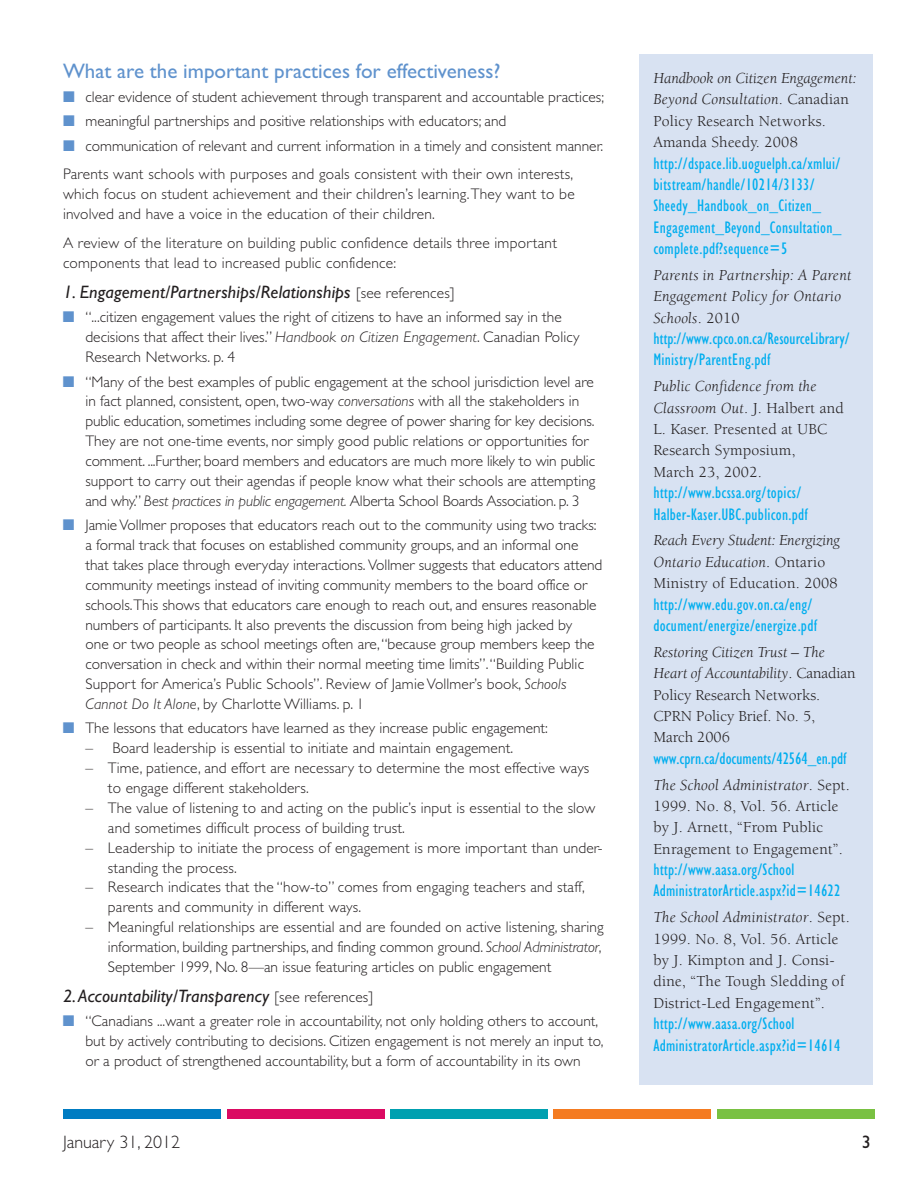
<style>
.page{position:relative;width:918px;height:1188px;background:#fff}
.page>*{position:absolute;margin:0;border:0;box-sizing:border-box;transform-origin:0 0}
.t1{font:21px "Gill Sans";color:#5f92cd}
.t2{font:italic 18px "Gill Sans";letter-spacing:.01em;color:#231f20}
.t3{font:300 18px "Gill Sans";color:#231f20}
.t4{font:18px "Gill Sans";color:#231f20}
.t5{font:condensed 17.25px/21.3px "Gill Sans";letter-spacing:.015em;color:#00aeef}
.t6{font:15.75px/21.3px "Berkeley";letter-spacing:.015em;color:#231f20}
.t7{font:italic 15.75px/21.3px "Berkeley";letter-spacing:-.01em;color:#231f20}
.t8{font:italic 15.75px/21.3px "Berkeley";letter-spacing:.015em;color:#231f20}
.t9{font:300 15.3px/20px "Gill Sans";color:#231f20}
.s1{color:#5f92cd}
.s2{font-weight:300;font-style:normal;font-size:15.3px}
.s3{font-style:italic}
.s4{font-style:normal}
</style>
<div class="page">
<div style="left:64px;top:1109px;width:157px;height:10px;background:#007cc2"></div>
<div style="left:227px;top:1109px;width:157px;height:10px;background:#db0a62"></div>
<div style="left:391px;top:1109px;width:157px;height:10px;background:#00a0b0"></div>
<div style="left:554px;top:1109px;width:157px;height:10px;background:#f47b21"></div>
<div style="left:717px;top:1109px;width:157px;height:10px;background:#79c142"></div>
<div style="left:639px;top:54px;width:234px;height:1030px;background:#d8e2f2"></div>
<h1 class="t1" style="left:63px;top:58px;width:439px">What are the important practices for effectiveness?</h1>
<p class="t9" style="left:63px;top:87px;width:543px"><span class="s1">■</span> clear evidence of student achievement through transparent and accountable practices;</p>
<p class="t9" style="left:63px;top:111px;width:445px"><span class="s1">■</span> meaningful partnerships and positive relationships with educators; and</p>
<p class="t9" style="left:63px;top:131px;width:542px;line-height:28.8px"><span class="s1">■</span> communication of relevant and current information in a timely and consistent manner.<br>Parents want schools with purposes and goals consistent with their own interests,</p>
<p class="t9" style="left:63px;top:184px;width:513px">which focus on student achievement and their children’s learning.They want to be involved and have a voice in the education of their children.</p>
<p class="t9" style="left:63px;top:233px;width:496px">A review of the literature on building public confidence details three important components that lead to increased public confidence:</p>
<p class="t2" style="left:63px;top:281px;width:393px">1. Engagement/Partnerships/Relationships <span class="s2">[see references]</span></p>
<p class="t9" style="left:85px;top:307px;width:496px;text-indent:-22px"><span class="s1">■</span> “...citizen engagement values the right of citizens to have an informed say in the decisions that affect their lives.” <span class="s3">Handbook on Citizen Engagement</span>. Canadian Policy<br>Research Networks. p. 4</p>
<p class="t9" style="left:85px;top:371px;width:511px;text-indent:-22px"><span class="s1">■</span> “Many of the best examples of public engagement at the school jurisdiction level are in fact planned, consistent, open, two-way <span class="s3">conversations</span> with all the stakeholders in public education, sometimes including some degree of power sharing for key decisions.<br>They are not one-time events, nor simply good public relations or opportunities for comment. ...Further, board members and educators are much more likely to win public support to carry out their agendas if people know what their schools are attempting and why.” <span class="s3">Best practices in public engagement.</span> Alberta School Boards Association. p. 3</p>
<p class="t9" style="left:85px;top:515px;width:519px;text-indent:-22px"><span class="s1">■</span> JamieVollmer proposes that educators reach out to the community using two tracks: a formal track that focuses on established community groups, and an informal one that takes place through everyday interactions. Vollmer suggests that educators attend community meetings instead of inviting community members to the board office or schools.This shows that educators care enough to reach out, and ensures reasonable numbers of participants. It also prevents the discussion from being high jacked by<br>one or two people as school meetings often are,“because group members keep the conversation in check and within their normal meeting time limits”.“Building Public Support for America’s Public Schools”. Review of Jamie Vollmer’s book, <span class="s3">Schools Cannot Do It Alone</span>, by Charlotte Williams. p. 1</p>
<p class="t9" style="left:63px;top:718px;width:487px"><span class="s1">■</span> The lessons that educators have learned as they increase public engagement:</p>
<p class="t9" style="left:85px;top:738px;width:429px">– Board leadership is essential to initiate and maintain engagement.</p>
<p class="t9" style="left:108px;top:758px;width:483px;text-indent:-22px">– Time, patience, and effort are necessary to determine the most effective ways to engage different stakeholders.</p>
<p class="t9" style="left:108px;top:798px;width:489px;text-indent:-22px">– The value of listening to and acting on the public’s input is essential to the slow and sometimes difficult process of building trust.</p>
<p class="t9" style="left:108px;top:837px;width:496px;text-indent:-22px">– Leadership to initiate the process of engagement is more important than under&shy;standing the process.</p>
<p class="t9" style="left:108px;top:877px;width:478px;text-indent:-22px">– Research indicates that the “how-to” comes from engaging teachers and staff, parents and community in different ways.</p>
<p class="t9" style="left:108px;top:917px;width:497px;text-indent:-23px">– Meaningful relationships are essential and are founded on active listening, sharing information, building partnerships, and finding common ground. <span class="s3">School Administrator</span>,<br>September 1999, No. 8—an issue featuring articles on public engagement</p>
<p class="t2" style="left:63px;top:985px;width:312px">2.Accountability/Transparency <span class="s2">[see references]</span></p>
<p class="t9" style="left:85px;top:1011px;width:520px;text-indent:-22px"><span class="s1">■</span> “Canadians ...want a greater role in accountability, not only holding others to account, but by actively contributing to decisions. Citizen engagement is not merely an input to, or a product of strengthened accountability, but a form of accountability in its own</p>
<p class="t6" style="left:653px;top:69px;width:205px"><span class="s3">Handbook on Citizen Engagement:<br>Beyond Consultation</span>. Canadian<br>Policy Research Networks.<br>Amanda Sheedy. 2008</p>
<p class="t5" style="left:653px;top:154px;width:190px">http://dspace.lib.uoguelph.ca/xmlui/ bitstream/handle/10214/3133/ Sheedy_Handbook_on_Citizen_ Engagement_Beyond_Consultation_ complete.pdf?sequence=5</p>
<p class="t8" style="left:653px;top:266px;width:200px">Parents in Partnership: A Parent<br>Engagement Policy for Ontario<br>Schools<span class="s4">. 2010</span></p>
<p class="t5" style="left:653px;top:329px;width:198px">http://www.cpco.on.ca/ResourceLibrary/<br>Ministry/ParentEng.pdf</p>
<p class="t6" style="left:653px;top:377px;width:192px"><span class="s3">Public Confidence from the<br>Classroom Out</span>. J. Halbert and<br>L. Kaser. Presented at UBC<br>Research Symposium,<br>March 23, 2002.</p>
<p class="t5" style="left:653px;top:483px;width:156px">http://www.bcssa.org/topics/<br>Halber-Kaser.UBC.publicon.pdf</p>
<p class="t7" style="left:653px;top:531px;width:188px">Reach Every Student: Energizing<br>Ontario Education<span class="s4">. Ontario<br>Ministry of Education. 2008</span></p>
<p class="t5" style="left:653px;top:595px;width:165px">http://www.edu.gov.on.ca/eng/ document/energize/energize.pdf</p>
<p class="t6" style="left:653px;top:643px;width:204px"><span class="s3">Restoring Citizen Trust – The<br>Heart of Accountability</span>. Canadian<br>Policy Research Networks.<br>CPRN Policy Brief. No. 5,<br>March 2006</p>
<p class="t5" style="left:653px;top:749px;width:195px">www.cprn.ca/documents/42564_en.pdf</p>
<p class="t6" style="left:653px;top:775px;width:198px"><span class="s3">The School Administrator</span>. Sept.<br>1999. No. 8, Vol. 56. Article by J. Arnett, “From Public<br>Enragement to Engagement”.</p>
<p class="t5" style="left:653px;top:860px;width:189px">http://www.aasa.org/School<br>AdministratorArticle.aspx?id=14622</p>
<p class="t6" style="left:653px;top:908px;width:198px"><span class="s3">The School Administrator</span>. Sept.<br>1999. No. 8, Vol. 56. Article by J. Kimpton and J. Consi&shy;dine, “The Tough Sledding of<br>District-Led Engagement”.</p>
<p class="t5" style="left:653px;top:1014px;width:189px">http://www.aasa.org/School<br>AdministratorArticle.aspx?id=14614</p>
<p class="t3" style="left:63px;top:1131px;width:119px">January 31, 2012</p>
<p class="t4" style="left:862px;top:1131px;width:10px">3</p>
</div>
